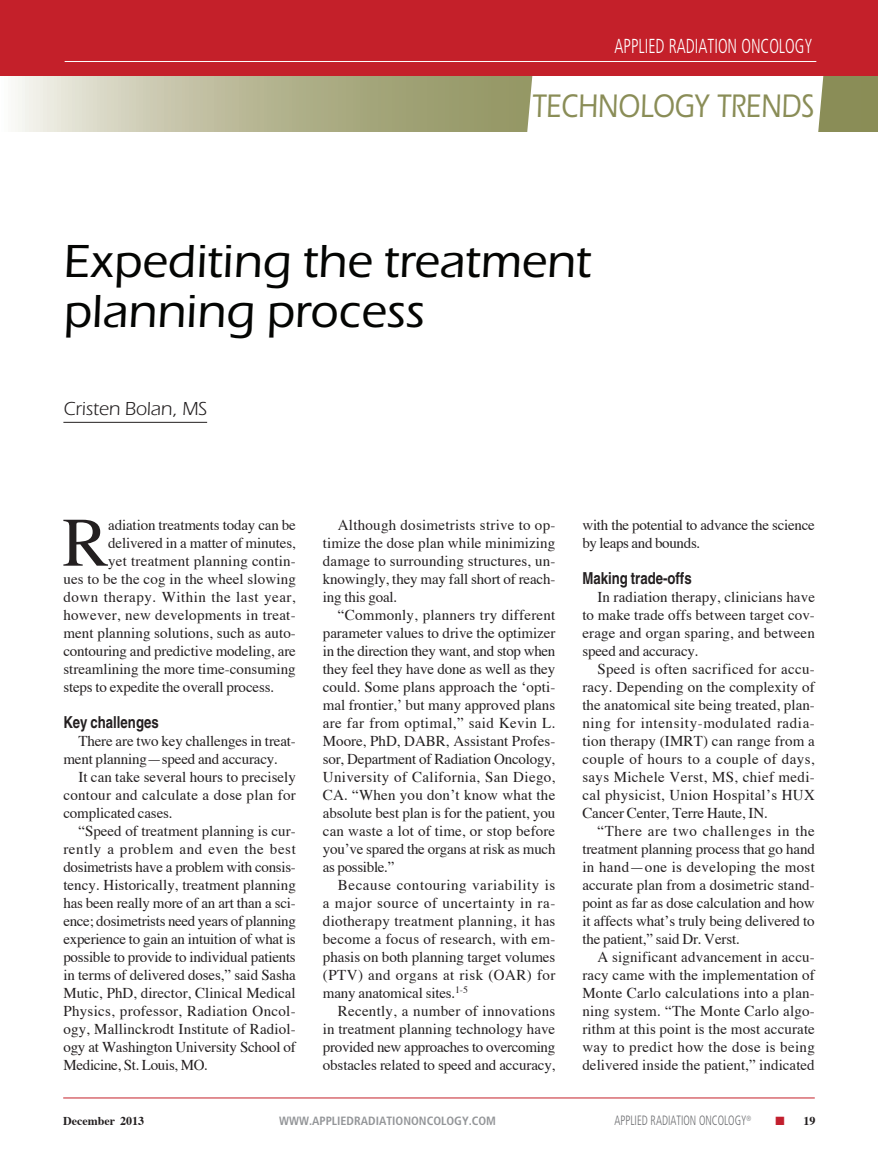
<style>
.page{position:relative;width:878px;height:1175px;background:#fff}
.page>*{position:absolute;margin:0;border:0;box-sizing:border-box;transform-origin:0 0}
.Article_1st_parag_Dr{font:69.45px "Times";color:#231f20}
.TT_title{font:500 48px/49.5px "ITC Eras Std";color:#040503}
.t1{font:500 33.75px "Itc Eras";color:#8a8d57;scale:.8 1}
.t2{font:300 condensed 20.25px "Frutiger";color:#fff;scale:.8 1}
.TT_author{font:19.5px "Itc Eras";color:#231f20}
.Article_subhead{font:700 16.5px "Helvetica";color:#231f20;scale:.8 1}
.Article_body_copy{font:15px/18px "Times";letter-spacing:-.01em;color:#231f20;text-align:justify}
.Article_1st_parag_Dr-2{font:15px "Times";color:#231f20}
.Article_1st_parag_Dr-3{font:15px "Times";letter-spacing:.02em;color:#231f20}
.Article_1st_parag_Dr-4{font:15px "Times";letter-spacing:.035em;color:#231f20}
.t3{font:300 condensed 13.5px "Frutiger";color:#6c6d70;scale:.8 1}
.t4{font:700 condensed 12px "Frutiger";color:#939598}
.t5{font:700 12px "Times";color:#231f20}
.s1{color:#c21f2e}
</style>
<div class="page">
<svg style="left:15px;top:76px;width:863px;height:55px;background:#b5b592"></svg>
<svg style="left:526px;top:76px;width:298px;height:56px"></svg>
<div style="left:0;top:0;width:878px;height:76px;background:#c4202a"></div>
<hr style="left:65px;top:61px;width:751px;height:1px;background:#fff">
<hr style="left:63px;top:1097px;width:751px;height:1px;background:#c4202a">
<hr style="left:63px;top:422px;width:144px;height:1px;background:#231f20">
<h3 class="t2" style="left:614px;top:34px;width:249px">APPLIED RADIATION ONCOLOGY</h3>
<h3 class="t1" style="left:532px;top:87px;width:353px">TECHNOLOGY TRENDS</h3>
<p class="TT_title" style="left:63px;top:237px;width:529px">Expediting the treatment planning process</p>
<p class="TT_author" style="left:63px;top:398px;width:145px">Cristen Bolan, MS</p>
<p class="Article_1st_parag_Dr" style="left:63px;top:477px;width:48px">R</p>
<p class="Article_1st_parag_Dr-2" style="left:108px;top:510px;width:189px">adiation treatments today can be</p>
<p class="Article_1st_parag_Dr-2" style="left:108px;top:528px;width:189px">delivered in a matter of minutes,</p>
<p class="Article_1st_parag_Dr-2" style="left:108px;top:546px;width:189px">yet treatment planning contin-</p>
<p class="Article_1st_parag_Dr-2" style="left:63px;top:564px;width:234px">ues to be the cog in the wheel slowing</p>
<p class="Article_1st_parag_Dr-4" style="left:63px;top:582px;width:234px">down therapy. Within the last year,</p>
<p class="Article_1st_parag_Dr-3" style="left:63px;top:600px;width:234px">however, new developments in treat-</p>
<p class="Article_1st_parag_Dr-2" style="left:63px;top:618px;width:234px">ment planning solutions, such as auto-</p>
<p class="Article_1st_parag_Dr-2" style="left:63px;top:636px;width:234px">contouring and predictive modeling, are</p>
<p class="Article_1st_parag_Dr-2" style="left:63px;top:654px;width:234px">streamlining the more time-consuming</p>
<p class="Article_1st_parag_Dr-2" style="left:63px;top:672px;width:212px">steps to expedite the overall process.</p>
<p class="Article_subhead" style="left:63px;top:712px;width:121px">Key challenges</p>
<p class="Article_body_copy" style="left:63px;top:730px;width:234px;text-indent:15px">There are two key challenges in treat&shy;ment planning—speed and accuracy.</p>
<p class="Article_body_copy" style="left:63px;top:766px;width:234px;text-indent:15px">It can take several hours to precisely contour and calculate a dose plan for complicated cases.</p>
<p class="Article_body_copy" style="left:63px;top:820px;width:234px;text-indent:15px">“Speed of treatment planning is cur&shy;rently a problem and even the best dosimetrists have a problem with consis&shy;tency. Historically, treatment planning has been really more of an art than a sci&shy;ence; dosimetrists need years of planning experience to gain an intuition of what is possible to provide to individual patients in terms of delivered doses,” said Sasha Mutic, PhD, director, Clinical Medical Physics, professor, Radiation Oncol&shy;ogy, Mallinckrodt Institute of Radiol&shy;ogy at Washington University School of Medicine, St. Louis, MO.</p>
<p class="Article_body_copy" style="left:323px;top:514px;width:234px;text-indent:15px">Although dosimetrists strive to op&shy;timize the dose plan while minimizing damage to surrounding structures, un&shy;knowingly, they may fall short of reach&shy;ing this goal.</p>
<p class="Article_body_copy" style="left:323px;top:604px;width:234px;text-indent:15px">“Commonly, planners try different parameter values to drive the optimizer in the direction they want, and stop when they feel they have done as well as they could. Some plans approach the ‘opti&shy;mal frontier,’ but many approved plans are far from optimal,” said Kevin L.<br>Moore, PhD, DABR, Assistant Profes&shy;sor, Department of Radiation Oncology, University of California, San Diego, CA. “When you don’t know what the absolute best plan is for the patient, you can waste a lot of time, or stop before you’ve spared the organs at risk as much as possible.”</p>
<p class="Article_body_copy" style="left:323px;top:874px;width:234px;text-indent:15px">Because contouring variability is a major source of uncertainty in ra&shy;diotherapy treatment planning, it has become a focus of research, with em&shy;phasis on both planning target volumes (PTV) and organs at risk (OAR) for many anatomical sites.<sup>1-5</sup></p>
<p class="Article_body_copy" style="left:323px;top:1000px;width:234px;text-indent:15px">Recently, a number of innovations in treatment planning technology have provided new approaches to overcoming obstacles related to speed and accuracy,</p>
<p class="Article_body_copy" style="left:582px;top:514px;width:234px">with the potential to advance the science by leaps and bounds.</p>
<p class="Article_subhead" style="left:582px;top:568px;width:138px">Making trade-offs</p>
<p class="Article_body_copy" style="left:582px;top:586px;width:234px;text-indent:15px">In radiation therapy, clinicians have to make trade offs between target cov&shy;erage and organ sparing, and between speed and accuracy.</p>
<p class="Article_body_copy" style="left:582px;top:658px;width:234px;text-indent:15px">Speed is often sacrificed for accu&shy;racy. Depending on the complexity of the anatomical site being treated, plan&shy;ning for intensity-modulated radia&shy;tion therapy (IMRT) can range from a couple of hours to a couple of days, says Michele Verst, MS, chief medi&shy;cal physicist, Union Hospital’s HUX Cancer Center, Terre Haute, IN.</p>
<p class="Article_body_copy" style="left:582px;top:820px;width:234px;text-indent:15px">“There are two challenges in the treatment planning process that go hand in hand—one is developing the most accurate plan from a dosimetric stand&shy;point as far as dose calculation and how it affects what’s truly being delivered to the patient,” said Dr. Verst.</p>
<p class="Article_body_copy" style="left:582px;top:946px;width:234px;text-indent:15px">A significant advancement in accu&shy;racy came with the implementation of Monte Carlo calculations into a plan&shy;ning system. “The Monte Carlo algo&shy;rithm at this point is the most accurate way to predict how the dose is being delivered inside the patient,” indicated</p>
<p class="t4" style="left:279px;top:1113px;width:218px">WWW.APPLIEDRADIATIONONCOLOGY.COM</p>
<p class="t3" style="left:614px;top:1112px;width:173px">APPLIED RADIATION ONCOLOGY<sup>®</sup></p>
<p class="t5" style="left:63px;top:1109px;width:82px">December 2013</p>
<p class="t5" style="left:775px;top:1109px;width:41px"><span class="s1">■</span> 19</p>
</div>
